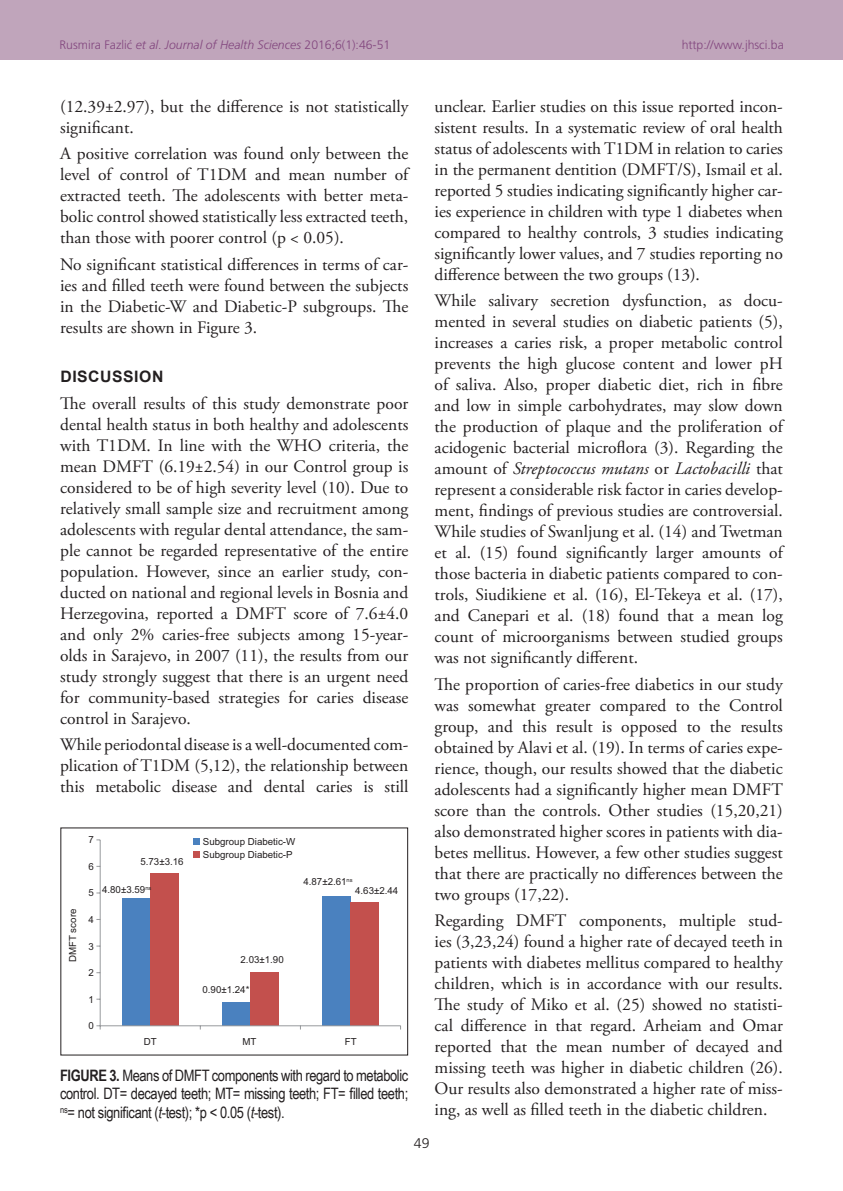
<style>
.page{position:relative;width:843px;height:1191px;background:#fff}
.page>*{position:absolute;margin:0;border:0;box-sizing:border-box;transform-origin:0 0}
.TX{font:17.5px/21px "Adobe Garamond Pro";color:#231f20;text-align:justify}
.FGC{font:15.75px/18.9px "Arial Narrow";letter-spacing:-.025em;color:#231f20;text-align:justify}
.t1{font:700 15.75px "Arial";letter-spacing:.035em;color:#231f20}
.t2{font:300 14px "Frutiger CE";color:#231f20}
.t3{font:300 12.25px "Frutiger CE";color:#82467e}
.t4{font:9.8px/13.3px "Arial";color:#231f20}
.s1{font-style:italic}
.s2{font-weight:700}
</style>
<div class="page">
<div style="left:0;top:0;width:843px;height:60px;background:#c0a5bb"></div>
<div style="left:322px;top:896px;width:28px;height:130px;background:#4a81bf"></div>
<div style="left:222px;top:1002px;width:28px;height:24px;background:#4a81bf"></div>
<div style="left:122px;top:898px;width:28px;height:128px;background:#4a81bf"></div>
<div style="left:350px;top:903px;width:29px;height:123px;background:#c3504d"></div>
<div style="left:250px;top:972px;width:29px;height:54px;background:#c3504d"></div>
<div style="left:150px;top:873px;width:29px;height:153px;background:#c3504d"></div>
<hr style="left:100px;top:840px;width:1px;height:186px;background:#989a9d">
<hr style="left:100px;top:1025px;width:301px;height:1px;background:#989a9d">
<svg style="left:96px;top:1025px;width:5px;height:4px"></svg>
<div style="left:193px;top:838px;width:7px;height:7px;background:#4a81bf"></div>
<div style="left:193px;top:851px;width:7px;height:7px;background:#c3504d"></div>
<p class="t3" style="left:60px;top:37px;width:332px">Rusmira Fazlić <span class="s1">et al</span>. <span class="s1">Journal of Health Sciences</span> 2016;6(1):46-51</p>
<p class="t3" style="left:682px;top:37px;width:104px">http://www.jhsci.ba</p>
<p class="TX" style="left:60px;top:97px;width:350px">(12.39±2.97), but the difference is not statistically significant.</p>
<p class="TX" style="left:60px;top:144px;width:350px">A positive correlation was found only between the level of control of T1DM and mean number of extracted teeth. The adolescents with better meta&shy;bolic control showed statistically less extracted teeth, than those with poorer control (p &lt; 0.05).</p>
<p class="TX" style="left:60px;top:254px;width:350px">No significant statistical differences in terms of car&shy;ies and filled teeth were found between the subjects in the Diabetic-W and Diabetic-P subgroups. The results are shown in Figure 3.</p>
<h1 class="t1" style="left:60px;top:366px;width:104px">DISCUSSION</h1>
<p class="TX" style="left:60px;top:393px;width:350px">The overall results of this study demonstrate poor dental health status in both healthy and adolescents with T1DM. In line with the WHO criteria, the mean DMFT (6.19±2.54) in our Control group is considered to be of high severity level (10). Due to relatively small sample size and recruitment among adolescents with regular dental attendance, the sam&shy;ple cannot be regarded representative of the entire population. However, since an earlier study, con&shy;ducted on national and regional levels in Bosnia and Herzegovina, reported a DMFT score of 7.6±4.0 and only 2% caries-free subjects among 15-year&shy;olds in Sarajevo, in 2007 (11), the results from our study strongly suggest that there is an urgent need for community-based strategies for caries disease control in Sarajevo.</p>
<p class="TX" style="left:60px;top:734px;width:350px">While periodontal disease is a well-documented com&shy;plication of T1DM (5,12), the relationship between this metabolic disease and dental caries is still</p>
<p class="t4" style="left:66px;top:962px;width:55px;rotate:-90deg">DMFT score</p>
<p class="t4" style="left:89px;top:833px;width:7px">7</p>
<p class="t4" style="left:89px;top:860px;width:7px">6</p>
<p class="t4" style="left:89px;top:886px;width:7px">5</p>
<p class="t4" style="left:89px;top:913px;width:7px">4</p>
<p class="t4" style="left:89px;top:939px;width:7px">3</p>
<p class="t4" style="left:89px;top:966px;width:7px">2</p>
<p class="t4" style="left:89px;top:992px;width:7px">1</p>
<p class="t4" style="left:89px;top:1019px;width:7px">0</p>
<p class="t4" style="left:140px;top:855px;width:45px">5.73±3.16</p>
<p class="t4" style="left:102px;top:883px;width:51px">4.80±3.59<sup>ns</sup></p>
<p class="t4" style="left:203px;top:835px;width:94px">Subgroup Diabetic-W<br>Subgroup Diabetic-P</p>
<p class="t4" style="left:303px;top:875px;width:51px">4.87±2.61<sup>ns</sup></p>
<p class="t4" style="left:355px;top:884px;width:45px">4.63±2.44</p>
<p class="t4" style="left:241px;top:953px;width:45px">2.03±1.90</p>
<p class="t4" style="left:202px;top:982px;width:48px">0.90±1.24*</p>
<p class="t4" style="left:144px;top:1035px;width:14px">DT</p>
<p class="t4" style="left:242px;top:1035px;width:16px">MT</p>
<p class="t4" style="left:345px;top:1035px;width:13px">FT</p>
<p class="FGC" style="left:60px;top:1065px;width:350px"><span class="s2">FIGURE 3.</span> Means of DMFT components with regard to metabolic control. DT= decayed teeth; MT= missing teeth; FT= filled teeth; <sup>ns</sup>= not significant (<span class="s1">t</span>-test); *p &lt; 0.05 (<span class="s1">t</span>-test).</p>
<p class="TX" style="left:435px;top:97px;width:350px">unclear. Earlier studies on this issue reported incon&shy;sistent results. In a systematic review of oral health status of adolescents with T1DM in relation to caries in the permanent dentition (DMFT/S), Ismail et al. reported 5 studies indicating significantly higher car&shy;ies experience in children with type 1 diabetes when compared to healthy controls, 3 studies indicating significantly lower values, and 7 studies reporting no difference between the two groups (13).</p>
<p class="TX" style="left:435px;top:291px;width:350px">While salivary secretion dysfunction, as docu&shy;mented in several studies on diabetic patients (5), increases a caries risk, a proper metabolic control prevents the high glucose content and lower pH of saliva. Also, proper diabetic diet, rich in fibre and low in simple carbohydrates, may slow down the production of plaque and the proliferation of acidogenic bacterial microflora (3). Regarding the amount of <span class="s1">Streptococcus mutans</span> or <span class="s1">Lactobacilli</span> that represent a considerable risk factor in caries develop&shy;ment, findings of previous studies are controversial.<br>While studies of Swanljung et al. (14) and Twetman et al. (15) found significantly larger amounts of those bacteria in diabetic patients compared to con&shy;trols, Siudikiene et al. (16), El-Tekeya et al. (17), and Canepari et al. (18) found that a mean log count of microorganisms between studied groups was not significantly different.</p>
<p class="TX" style="left:435px;top:674px;width:350px">The proportion of caries-free diabetics in our study was somewhat greater compared to the Control group, and this result is opposed to the results obtained by Alavi et al. (19). In terms of caries expe&shy;rience, though, our results showed that the diabetic adolescents had a significantly higher mean DMFT score than the controls. Other studies (15,20,21) also demonstrated higher scores in patients with dia&shy;betes mellitus. However, a few other studies suggest that there are practically no differences between the two groups (17,22).</p>
<p class="TX" style="left:435px;top:910px;width:350px">Regarding DMFT components, multiple stud&shy;ies (3,23,24) found a higher rate of decayed teeth in patients with diabetes mellitus compared to healthy children, which is in accordance with our results.<br>The study of Miko et al. (25) showed no statisti&shy;cal difference in that regard. Arheiam and Omar reported that the mean number of decayed and missing teeth was higher in diabetic children (26).<br>Our results also demonstrated a higher rate of miss&shy;ing, as well as filled teeth in the diabetic children.</p>
<p class="t2" style="left:414px;top:1134px;width:17px">49</p>
</div>
